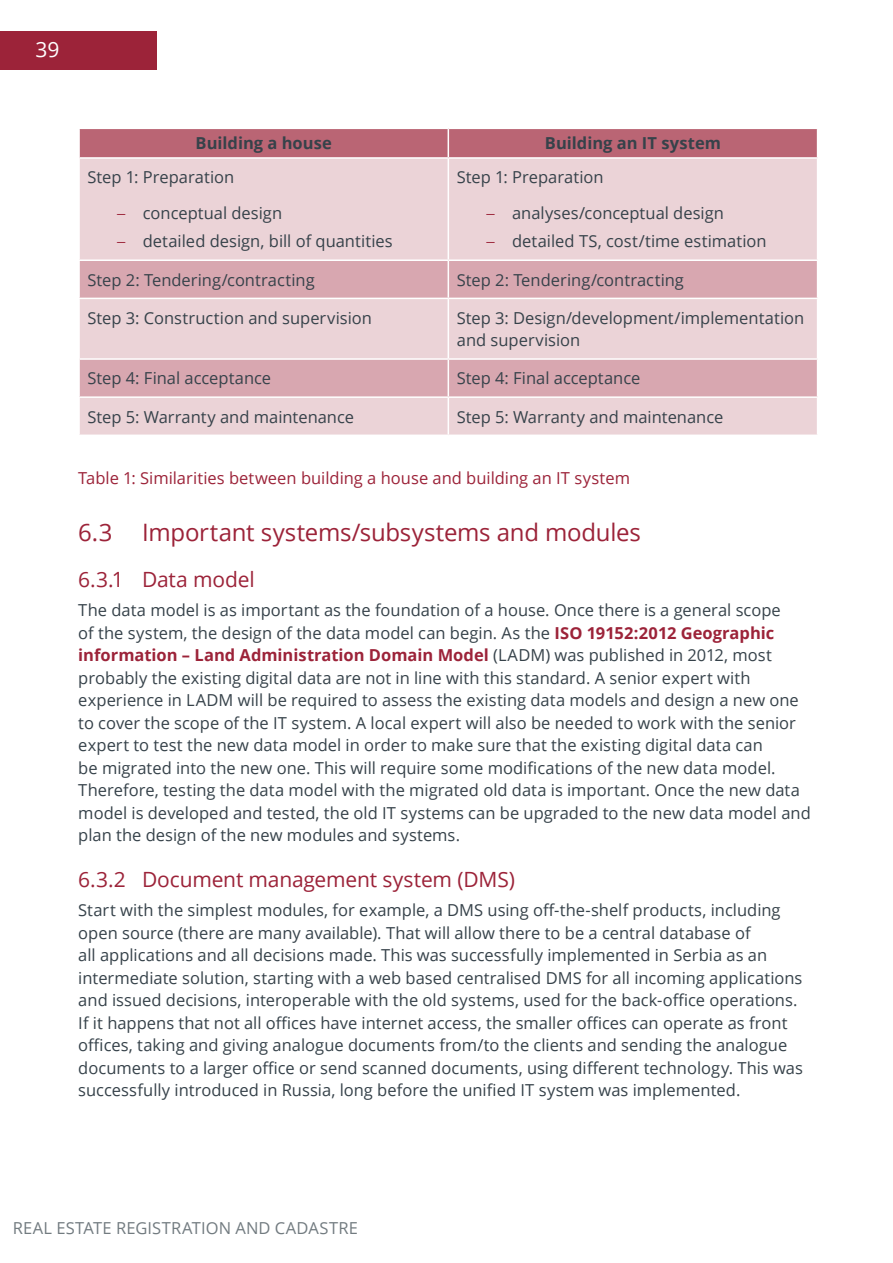
<style>
.page{position:relative;width:893px;height:1263px;background:#fff}
.page>*{position:absolute;margin:0;border:0;box-sizing:border-box;transform-origin:0 0}
.Heading_2{font:24px "Open Sans";letter-spacing:-.01em;color:#9c2339}
.Heading_3{font:21px "Open Sans";letter-spacing:-.01em;color:#9c2339}
.Body_Text{font:21px "Open Sans";color:#fff}
.Body_Text-2{font:16.5px/22.5px "Open Sans";color:#36424a}
.Heading_4_caption{font:16.5px "Open Sans";color:#9c2339}
.Publication_footer{font:16.5px "Open Sans";letter-spacing:.01em;color:#727b80}
.Body_text_centre{font:700 16.5px "Open Sans";letter-spacing:.005em;color:#36424a}
.Body_Text-3{font:13.5px "Open Sans";color:#fff}
.s1{font-family:"Helvetica Neue LT Std";font-weight:300;color:#9c2339}
.s2{font-weight:700;color:#9c2339}
</style>
<div class="page">
<div style="left:80px;top:159px;width:737px;height:276px;background:#ebd3d7"></div>
<svg style="left:80px;top:261px;width:737px;height:135px;background:#e0bbc1"></svg>
<svg style="left:79px;top:128px;width:738px;height:29px;background:#bc6b79"></svg>
<hr style="left:448px;top:159px;width:1px;height:100px;background:#fff">
<hr style="left:78px;top:259px;width:370px;height:2px;background:#fff">
<hr style="left:448px;top:259px;width:370px;height:2px;background:#fff">
<hr style="left:448px;top:261px;width:1px;height:37px;background:#fff">
<hr style="left:78px;top:298px;width:370px;height:1px;background:#fff">
<hr style="left:448px;top:298px;width:370px;height:1px;background:#fff">
<hr style="left:448px;top:299px;width:1px;height:59px;background:#fff">
<hr style="left:78px;top:358px;width:370px;height:2px;background:#fff">
<hr style="left:448px;top:358px;width:370px;height:2px;background:#fff">
<hr style="left:448px;top:360px;width:1px;height:36px;background:#fff">
<hr style="left:78px;top:396px;width:370px;height:2px;background:#fff">
<hr style="left:448px;top:396px;width:370px;height:2px;background:#fff">
<hr style="left:448px;top:398px;width:1px;height:37px;background:#fff">
<div style="left:0;top:31px;width:157px;height:39px;background:#9c2339"></div>
<p class="Body_Text" style="left:35px;top:35px;width:25px">39</p>
<p class="Body_Text-3" style="left:35px;top:42px;width:14px">IP</p>
<p class="Body_text_centre" style="left:195px;top:132px;width:138px">Building a house</p>
<p class="Body_text_centre" style="left:545px;top:132px;width:178px">Building an IT system</p>
<p class="Body_Text-2" style="left:88px;top:166px;width:148px">Step 1: Preparation</p>
<p class="Body_Text-2" style="left:117px;top:201px;width:166px"><span class="s1">–</span> conceptual design</p>
<p class="Body_Text-2" style="left:117px;top:230px;width:277px"><span class="s1">–</span> detailed design, bill of quantities</p>
<p class="Body_Text-2" style="left:457px;top:166px;width:148px">Step 1: Preparation</p>
<p class="Body_Text-2" style="left:487px;top:201px;width:239px"><span class="s1">–</span> analyses/conceptual design</p>
<p class="Body_Text-2" style="left:487px;top:230px;width:281px"><span class="s1">–</span> detailed TS, cost/time estimation</p>
<p class="Body_Text-2" style="left:88px;top:268px;width:229px">Step 2: Tendering/contracting</p>
<p class="Body_Text-2" style="left:457px;top:268px;width:229px">Step 2: Tendering/contracting</p>
<p class="Body_Text-2" style="left:88px;top:306px;width:286px">Step 3: Construction and supervision</p>
<p class="Body_Text-2" style="left:457px;top:306px;width:349px">Step 3: Design/development/implementation and supervision</p>
<p class="Body_Text-2" style="left:88px;top:367px;width:185px">Step 4: Final acceptance</p>
<p class="Body_Text-2" style="left:457px;top:367px;width:185px">Step 4: Final acceptance</p>
<p class="Body_Text-2" style="left:88px;top:405px;width:268px">Step 5: Warranty and maintenance</p>
<p class="Body_Text-2" style="left:457px;top:405px;width:268px">Step 5: Warranty and maintenance</p>
<p class="Heading_4_caption" style="left:78px;top:467px;width:553px">Table 1: Similarities between building a house and building an IT system</p>
<p class="Heading_2" style="left:78px;top:516px;width:564px">6.3 Important systems/subsystems and modules</p>
<p class="Heading_3" style="left:78px;top:565px;width:178px">6.3.1 Data model</p>
<p class="Body_Text-2" style="left:78px;top:598px;width:734px">The data model is as important as the foundation of a house. Once there is a general scope<br>of the system, the design of the data model can begin. As the <span class="s2">ISO 19152:2012 Geographic information – Land Administration Domain Model</span> (LADM) was published in 2012, most probably the existing digital data are not in line with this standard. A senior expert with experience in LADM will be required to assess the existing data models and design a new one to cover the scope of the IT system. A local expert will also be needed to work with the senior expert to test the new data model in order to make sure that the existing digital data can<br>be migrated into the new one. This will require some modifications of the new data model.<br>Therefore, testing the data model with the migrated old data is important. Once the new data model is developed and tested, the old IT systems can be upgraded to the new data model and plan the design of the new modules and systems.</p>
<p class="Heading_3" style="left:78px;top:865px;width:438px">6.3.2 Document management system (DMS)</p>
<p class="Body_Text-2" style="left:78px;top:898px;width:726px">Start with the simplest modules, for example, a DMS using off-the-shelf products, including open source (there are many available). That will allow there to be a central database of<br>all applications and all decisions made. This was successfully implemented in Serbia as an intermediate solution, starting with a web based centralised DMS for all incoming applications and issued decisions, interoperable with the old systems, used for the back-office operations.<br>If it happens that not all offices have internet access, the smaller offices can operate as front offices, taking and giving analogue documents from/to the clients and sending the analogue documents to a larger office or send scanned documents, using different technology. This was successfully introduced in Russia, long before the unified IT system was implemented.</p>
<p class="Publication_footer" style="left:13px;top:1217px;width:347px">REAL ESTATE REGISTRATION AND CADASTRE</p>
</div>
